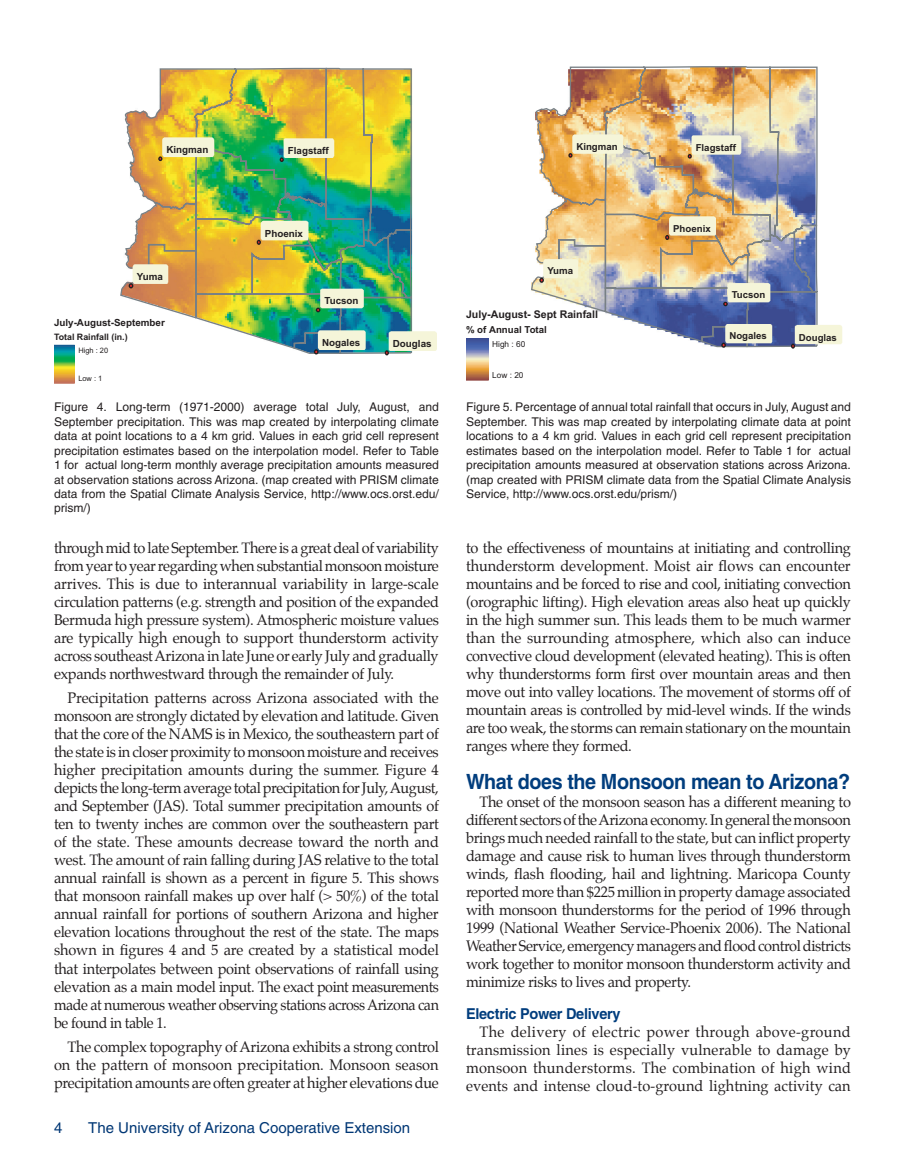
<style>
.page{position:relative;width:905px;height:1175px;background:#fff}
.page>*{position:absolute;margin:0;border:0;box-sizing:border-box;transform-origin:0 0}
.t1{font:700 21px "Helvetica";letter-spacing:-.02em;color:#013d7d;scale:.94 1}
.t2{font:15px/18px "Palatino";letter-spacing:-.02em;color:#231f20;text-align:justify}
.t3{font:15px "Helvetica";color:#013775}
.t4{font:700 15px "Helvetica";letter-spacing:-.02em;color:#013d7d}
.t5{font:12px/14.4px "Helvetica";color:#231f20;text-align:justify}
.t6{font:700 10.65px "Arial";color:#231f20}
.t7{font:700 9.75px "Arial";color:#231f20}
.t8{font:700 9.6px "Arial";color:#231f20}
.t9{font:700 8.85px "Arial";color:#231f20}
.t10{font:8.25px "Arial";color:#231f20}
.t11{font:7.5px "Arial";color:#231f20}
</style>
<div class="page">
<svg style="left:120px;top:67px;width:292px;height:287px;background:#a0b965"></svg>
<svg style="left:129px;top:264px;width:39px;height:24px"></svg>
<svg style="left:316px;top:289px;width:48px;height:23px"></svg>
<svg style="left:385px;top:331px;width:52px;height:24px"></svg>
<svg style="left:314px;top:330px;width:51px;height:24px"></svg>
<svg style="left:257px;top:221px;width:51px;height:24px"></svg>
<svg style="left:158px;top:137px;width:56px;height:24px"></svg>
<svg style="left:280px;top:138px;width:54px;height:24px"></svg>
<svg style="left:54px;top:345px;width:21px;height:39px"></svg>
<svg style="left:531px;top:66px;width:287px;height:282px;background:#c5b29c"></svg>
<svg style="left:539px;top:259px;width:39px;height:24px"></svg>
<svg style="left:723px;top:283px;width:47px;height:23px"></svg>
<svg style="left:791px;top:325px;width:51px;height:23px"></svg>
<svg style="left:721px;top:324px;width:51px;height:24px"></svg>
<svg style="left:665px;top:216px;width:51px;height:24px"></svg>
<svg style="left:568px;top:134px;width:55px;height:24px"></svg>
<svg style="left:687px;top:135px;width:54px;height:24px"></svg>
<svg style="left:466px;top:338px;width:22px;height:42px"></svg>
<p class="t7" style="left:166px;top:144px;width:44px">Kingman</p>
<p class="t7" style="left:288px;top:145px;width:42px">Flagstaff</p>
<p class="t8" style="left:576px;top:141px;width:43px">Kingman</p>
<p class="t8" style="left:695px;top:142px;width:42px">Flagstaff</p>
<p class="t7" style="left:265px;top:228px;width:40px">Phoenix</p>
<p class="t8" style="left:673px;top:223px;width:39px">Phoenix</p>
<p class="t7" style="left:137px;top:271px;width:28px">Yuma</p>
<p class="t8" style="left:547px;top:265px;width:27px">Yuma</p>
<p class="t7" style="left:54px;top:317px;width:112px">July-August-September</p>
<p class="t9" style="left:54px;top:332px;width:75px">Total Rainfall (in.)</p>
<p class="t11" style="left:78px;top:346px;width:31px">High : 20</p>
<p class="t11" style="left:78px;top:374px;width:26px">Low : 1</p>
<p class="t7" style="left:324px;top:295px;width:36px">Tucson</p>
<p class="t7" style="left:322px;top:337px;width:40px">Nogales</p>
<p class="t7" style="left:393px;top:338px;width:40px">Douglas</p>
<p class="t6" style="left:466px;top:308px;width:133px">July-August- Sept Rainfall</p>
<p class="t8" style="left:466px;top:324px;width:82px">% of Annual Total</p>
<p class="t10" style="left:492px;top:340px;width:35px">High : 60</p>
<p class="t10" style="left:492px;top:370px;width:33px">Low : 20</p>
<p class="t8" style="left:731px;top:289px;width:35px">Tucson</p>
<p class="t8" style="left:729px;top:330px;width:39px">Nogales</p>
<p class="t8" style="left:798px;top:332px;width:40px">Douglas</p>
<p class="t5" style="left:54px;top:400px;width:386px">Figure 4. Long-term (1971-2000) average total July, August, and September precipitation. This was map created by interpolating climate data at point locations to a 4 km grid. Values in each grid cell represent precipitation estimates based on the interpolation model. Refer to Table 1 for actual long-term monthly average precipitation amounts measured at observation stations across Arizona. (map created with PRISM climate data from the Spatial Climate Analysis Service, http://www.ocs.orst.edu/ prism/)</p>
<p class="t5" style="left:466px;top:400px;width:386px">Figure 5. Percentage of annual total rainfall that occurs in July, August and September. This was map created by interpolating climate data at point locations to a 4 km grid. Values in each grid cell represent precipitation estimates based on the interpolation model. Refer to Table 1 for actual precipitation amounts measured at observation stations across Arizona. (map created with PRISM climate data from the Spatial Climate Analysis Service, http://www.ocs.orst.edu/prism/)</p>
<p class="t2" style="left:54px;top:539px;width:386px">through mid to late September. There is a great deal of variability from year to year regarding when substantial monsoon moisture arrives. This is due to interannual variability in large-scale circulation patterns (e.g. strength and position of the expanded Bermuda high pressure system). Atmospheric moisture values are typically high enough to support thunderstorm activity across southeast Arizona in late June or early July and gradually expands northwestward through the remainder of July.</p>
<p class="t2" style="left:54px;top:690px;width:386px;text-indent:14px">Precipitation patterns across Arizona associated with the monsoon are strongly dictated by elevation and latitude. Given that the core of the NAMS is in Mexico, the southeastern part of the state is in closer proximity to monsoon moisture and receives higher precipitation amounts during the summer. Figure 4 depicts the long-term average total precipitation for July, August, and September (JAS). Total summer precipitation amounts of ten to twenty inches are common over the southeastern part of the state. These amounts decrease toward the north and west. The amount of rain falling during JAS relative to the total annual rainfall is shown as a percent in figure 5. This shows that monsoon rainfall makes up over half (&gt; 50%) of the total annual rainfall for portions of southern Arizona and higher elevation locations throughout the rest of the state. The maps shown in figures 4 and 5 are created by a statistical model that interpolates between point observations of rainfall using elevation as a main model input. The exact point measurements made at numerous weather observing stations across Arizona can be found in table 1.</p>
<p class="t2" style="left:54px;top:1039px;width:386px;text-indent:14px">The complex topography of Arizona exhibits a strong control on the pattern of monsoon precipitation. Monsoon season precipitation amounts are often greater at higher elevations due</p>
<p class="t3" style="left:54px;top:1118px;width:10px">4</p>
<p class="t3" style="left:88px;top:1119px;width:323px">The University of Arizona Cooperative Extension</p>
<p class="t2" style="left:466px;top:539px;width:386px">to the effectiveness of mountains at initiating and controlling thunderstorm development. Moist air flows can encounter mountains and be forced to rise and cool, initiating convection (orographic lifting). High elevation areas also heat up quickly in the high summer sun. This leads them to be much warmer than the surrounding atmosphere, which also can induce convective cloud development (elevated heating). This is often why thunderstorms form first over mountain areas and then move out into valley locations. The movement of storms off of mountain areas is controlled by mid-level winds. If the winds are too weak, the storms can remain stationary on the mountain ranges where they formed.</p>
<h1 class="t1" style="left:466px;top:769px;width:410px">What does the Monsoon mean to Arizona?</h1>
<p class="t2" style="left:466px;top:794px;width:386px;text-indent:14px">The onset of the monsoon season has a different meaning to different sectors of the Arizona economy. In general the monsoon brings much needed rainfall to the state, but can inflict property damage and cause risk to human lives through thunderstorm winds, flash flooding, hail and lightning. Maricopa County reported more than $225 million in property damage associated with monsoon thunderstorms for the period of 1996 through 1999 (National Weather Service-Phoenix 2006). The National Weather Service, emergency managers and flood control districts work together to monitor monsoon thunderstorm activity and minimize risks to lives and property.</p>
<p class="t4" style="left:466px;top:1004px;width:156px">Electric Power Delivery</p>
<p class="t2" style="left:466px;top:1024px;width:386px;text-indent:14px">The delivery of electric power through above-ground transmission lines is especially vulnerable to damage by monsoon thunderstorms. The combination of high wind events and intense cloud-to-ground lightning activity can</p>
</div>
